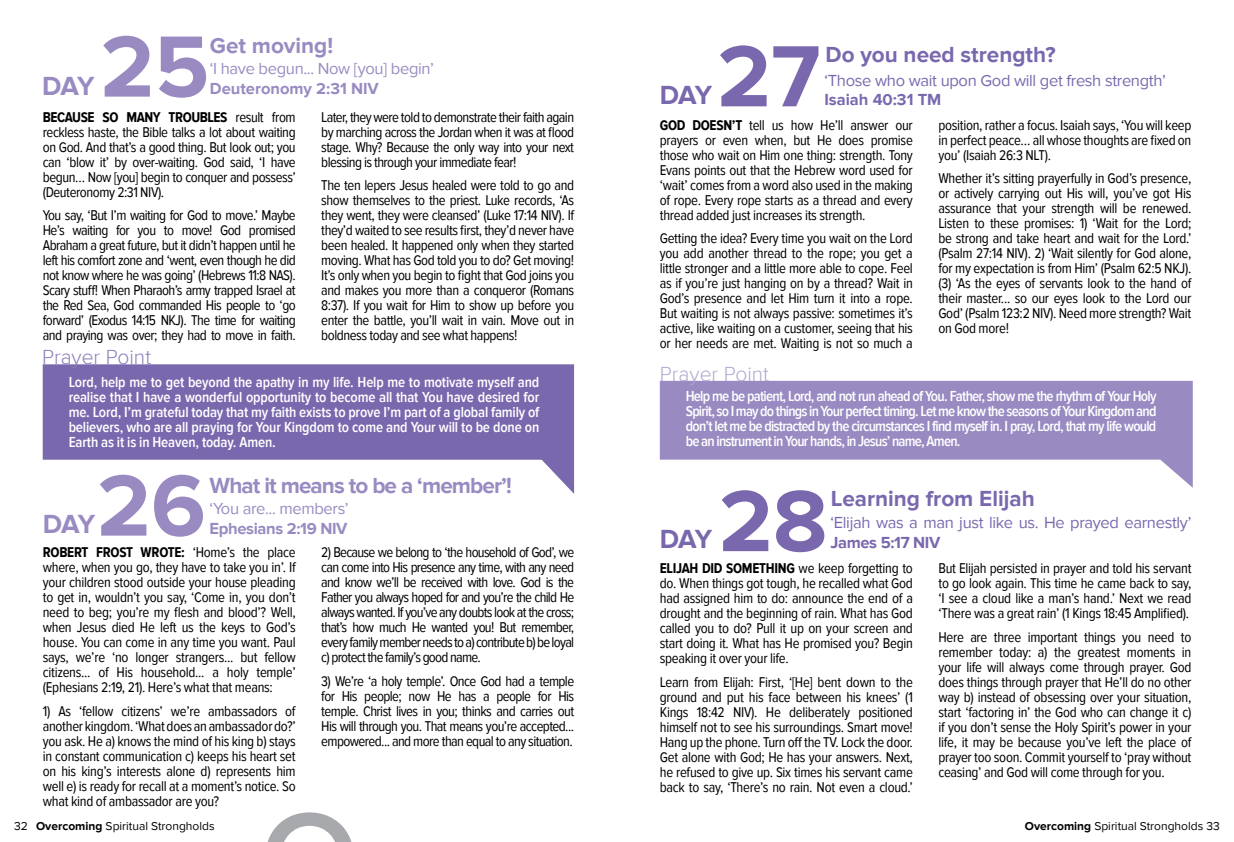
<style>
.page{position:relative;width:1234px;height:842px;background:#fff}
.page>*{position:absolute;margin:0;border:0;box-sizing:border-box;transform-origin:0 0}
.t1{font:700 90px "Proxima Nova";color:#998bc2}
.t2{font:700 90px "Proxima Nova";color:#7a68ae}
.t3{font:700 27px "Proxima Nova";letter-spacing:-.05em;color:#998bc2}
.t4{font:700 27px "Proxima Nova";letter-spacing:-.05em;color:#7a68ae}
.t5{font:700 22.5px "Proxima Nova";color:#7a68ae}
.t6{font:700 22.5px "Proxima Nova";letter-spacing:-.04em;color:#998bc2}
.t7{font:700 22.5px "Proxima Nova";color:#998bc2}
.t8{font:300 21px "Proxima Nova";color:#8e7ebb}
.t9{font:300 21px "Proxima Nova";color:#b1a7d2}
.t10{font:16.5px "Proxima Nova";letter-spacing:-.02em;color:#7a68ae}
.t11{font:16.5px "Proxima Nova";letter-spacing:-.02em;color:#998bc2}
.t12{font:700 16.5px "Proxima Nova";color:#998bc2}
.t13{font:700 16.5px "Proxima Nova";letter-spacing:-.02em;color:#998bc2}
.t14{font:700 16.5px "Proxima Nova";color:#7a68ae}
.t15{font:700 16.5px "Proxima Nova";letter-spacing:-.02em;color:#7a68ae}
.t16{font:600 15px/15px "Proxima Nova Cond";letter-spacing:-.05em;color:#fff;text-align:justify}
.t17{font:14.7px/15px "Proxima Nova Cond";letter-spacing:-.02em;color:#000;text-align:justify}
.t18{font:12px "Proxima Nova";color:#000}
.s1{font-weight:700}
</style>
<div class="page">
<svg style="left:43px;top:364px;width:531px;height:130px;fill:#7a68ae"></svg>
<svg style="left:659px;top:381px;width:533px;height:106px;fill:#998bc2"></svg>
<svg style="left:267px;top:812px;width:85px;height:30px"></svg>
<h2 class="t3" style="left:42px;top:70px;width:54px">DAY</h2>
<h1 class="t1" style="left:100px;top:15px;width:110px">25</h1>
<h3 class="t7" style="left:210px;top:33px;width:125px">Get moving!</h3>
<p class="t11" style="left:210px;top:59px;width:226px">‘I have begun... Now [you] begin’</p>
<p class="t12" style="left:210px;top:79px;width:170px">Deuteronomy 2:31 NIV</p>
<p class="t17" style="left:43px;top:110px;width:254px"><span class="s1">BECAUSE SO MANY TROUBLES</span> result from reckless haste, the Bible talks a lot about waiting on God. And that’s a good thing. But look out; you can ‘blow it’ by over-waiting. God said, ‘I have begun… Now [you] begin to conquer and possess’ (Deuteronomy 2:31 NIV).</p>
<p class="t17" style="left:43px;top:208px;width:254px">You say, ‘But I’m waiting for God to move.’ Maybe He’s waiting for you to move! God promised Abraham a great future, but it didn’t happen until he left his comfort zone and ‘went, even though he did not know where he was going’ (Hebrews 11:8 NAS).<br>Scary stuff! When Pharaoh’s army trapped Israel at the Red Sea, God commanded His people to ‘go forward’ (Exodus 14:15 NKJ). The time for waiting and praying was over; they had to move in faith.</p>
<h3 class="t8" style="left:42px;top:345px;width:111px">Prayer Point</h3>
<p class="t17" style="left:321px;top:110px;width:254px">Later, they were told to demonstrate their faith again by marching across the Jordan when it was at flood stage. Why? Because the only way into your next blessing is through your immediate fear!</p>
<p class="t17" style="left:321px;top:178px;width:254px">The ten lepers Jesus healed were told to go and show themselves to the priest. Luke records, ‘As they went, they were cleansed’ (Luke 17:14 NIV). If they’d waited to see results first, they’d never have been healed. It happened only when they started moving. What has God told you to do? Get moving!<br>It’s only when you begin to fight that God joins you and makes you more than a conqueror (Romans 8:37). If you wait for Him to show up before you enter the battle, you’ll wait in vain. Move out in boldness today and see what happens!</p>
<p class="t16" style="left:69px;top:375px;width:472px">Lord, help me to get beyond the apathy in my life. Help me to motivate myself and realise that I have a wonderful opportunity to become all that You have desired for me. Lord, I’m grateful today that my faith exists to prove I’m part of a global family of believers, who are all praying for Your Kingdom to come and Your will to be done on Earth as it is in Heaven, today. Amen.</p>
<h1 class="t1" style="left:97px;top:454px;width:110px">26</h1>
<h3 class="t6" style="left:209px;top:473px;width:304px">What it means to be a ‘member’!</h3>
<p class="t11" style="left:209px;top:499px;width:140px">‘You are... members’</p>
<h2 class="t3" style="left:43px;top:508px;width:54px">DAY</h2>
<p class="t13" style="left:209px;top:519px;width:139px">Ephesians 2:19 NIV</p>
<p class="t17" style="left:43px;top:545px;width:254px"><span class="s1">ROBERT FROST WROTE:</span> ‘Home’s the place where, when you go, they have to take you in’. If your children stood outside your house pleading to get in, wouldn’t you say, ‘Come in, you don’t need to beg; you’re my flesh and blood’? Well, when Jesus died He left us the keys to God’s house. You can come in any time you want. Paul says, we’re ‘no longer strangers... but fellow citizens... of His household... a holy temple’ (Ephesians 2:19, 21). Here’s what that means:</p>
<p class="t17" style="left:43px;top:703px;width:254px">1) As ‘fellow citizens’ we’re ambassadors of another kingdom. ‘What does an ambassador do?’ you ask. He a) knows the mind of his king b) stays in constant communication c) keeps his heart set on his king’s interests alone d) represents him well e) is ready for recall at a moment’s notice. So what kind of ambassador are you?</p>
<p class="t17" style="left:321px;top:545px;width:254px">2) Because we belong to ‘the household of God’, we can come into His presence any time, with any need and know we’ll be received with love. God is the Father you always hoped for and you’re the child He always wanted. If you’ve any doubts look at the cross; that’s how much He wanted you! But remember, every family member needs to a) contribute b) be loyal c) protect the family’s good name.</p>
<p class="t17" style="left:321px;top:674px;width:254px">3) We’re ‘a holy temple’. Once God had a temple for His people; now He has a people for His temple. Christ lives in you; thinks and carries out His will through you. That means you’re accepted... empowered... and more than equal to any situation.</p>
<h1 class="t2" style="left:717px;top:25px;width:105px">27</h1>
<h3 class="t5" style="left:825px;top:41px;width:231px">Do you need strength?</h3>
<p class="t10" style="left:824px;top:71px;width:343px">‘Those who wait upon God will get fresh strength’</p>
<h2 class="t4" style="left:659px;top:79px;width:54px">DAY</h2>
<p class="t14" style="left:824px;top:90px;width:118px">Isaiah 40:31 TM</p>
<p class="t17" style="left:659px;top:118px;width:254px"><span class="s1">GOD DOESN’T</span> tell us how He’ll answer our prayers or even when, but He does promise those who wait on Him one thing: strength. Tony Evans points out that the Hebrew word used for ‘wait’ comes from a word also used in the making of rope. Every rope starts as a thread and every thread added just increases its strength.</p>
<p class="t17" style="left:659px;top:231px;width:254px">Getting the idea? Every time you wait on the Lord you add another thread to the rope; you get a little stronger and a little more able to cope. Feel as if you’re just hanging on by a thread? Wait in God’s presence and let Him turn it into a rope.<br>But waiting is not always passive: sometimes it’s active, like waiting on a customer, seeing that his or her needs are met. Waiting is not so much a</p>
<h3 class="t9" style="left:659px;top:362px;width:111px">Prayer Point</h3>
<p class="t17" style="left:938px;top:118px;width:254px">position, rather a focus. Isaiah says, ‘You will keep in perfect peace… all whose thoughts are fixed on you’ (Isaiah 26:3 NLT).</p>
<p class="t17" style="left:938px;top:171px;width:254px">Whether it’s sitting prayerfully in God’s presence, or actively carrying out His will, you’ve got His assurance that your strength will be renewed.<br>Listen to these promises: 1) ‘Wait for the Lord; be strong and take heart and wait for the Lord.’ (Psalm 27:14 NIV). 2) ‘Wait silently for God alone, for my expectation is from Him’ (Psalm 62:5 NKJ). (3) ‘As the eyes of servants look to the hand of their master... so our eyes look to the Lord our God’ (Psalm 123:2 NIV). Need more strength? Wait on God more!</p>
<p class="t16" style="left:685px;top:389px;width:472px">Help me be patient, Lord, and not run ahead of You. Father, show me the rhythm of Your Holy Spirit, so I may do things in Your perfect timing. Let me know the seasons of Your Kingdom and don’t let me be distracted by the circumstances I find myself in. I pray, Lord, that my life would be an instrument in Your hands, in Jesus’ name, Amen.</p>
<h2 class="t4" style="left:659px;top:524px;width:54px">DAY</h2>
<h1 class="t2" style="left:718px;top:469px;width:110px">28</h1>
<h3 class="t5" style="left:830px;top:486px;width:205px">Learning from Elijah</h3>
<p class="t10" style="left:830px;top:513px;width:362px">‘Elijah was a man just like us. He prayed earnestly’</p>
<p class="t15" style="left:830px;top:533px;width:111px">James 5:17 NIV</p>
<p class="t17" style="left:659px;top:561px;width:254px"><span class="s1">ELIJAH DID SOMETHING</span> we keep forgetting to do. When things got tough, he recalled what God had assigned him to do: announce the end of a drought and the beginning of rain. What has God called you to do? Pull it up on your screen and start doing it. What has He promised you? Begin speaking it over your life.</p>
<p class="t17" style="left:659px;top:675px;width:254px">Learn from Elijah: First, ‘[He] bent down to the ground and put his face between his knees’ (1<br>Kings 18:42 NIV). He deliberately positioned himself not to see his surroundings. Smart move!<br>Hang up the phone. Turn off the TV. Lock the door.<br>Get alone with God; He has your answers. Next, he refused to give up. Six times his servant came back to say, ‘There’s no rain. Not even a cloud.’</p>
<p class="t17" style="left:938px;top:561px;width:254px">But Elijah persisted in prayer and told his servant to go look again. This time he came back to say, ‘I see a cloud like a man’s hand.’ Next we read ‘There was a great rain’ (1 Kings 18:45 Amplified).</p>
<p class="t17" style="left:938px;top:630px;width:254px">Here are three important things you need to remember today: a) the greatest moments in your life will always come through prayer. God does things through prayer that He’ll do no other way b) instead of obsessing over your situation, start ‘factoring in’ the God who can change it c) if you don’t sense the Holy Spirit’s power in your life, it may be because you’ve left the place of prayer too soon. Commit yourself to ‘pray without ceasing’ and God will come through for you.</p>
<p class="t18" style="left:14px;top:819px;width:202px">32 <span class="s1">Overcoming</span> Spiritual Strongholds</p>
<p class="t18" style="left:1024px;top:819px;width:196px"><span class="s1">Overcoming</span> Spiritual Strongholds 33</p>
</div>
